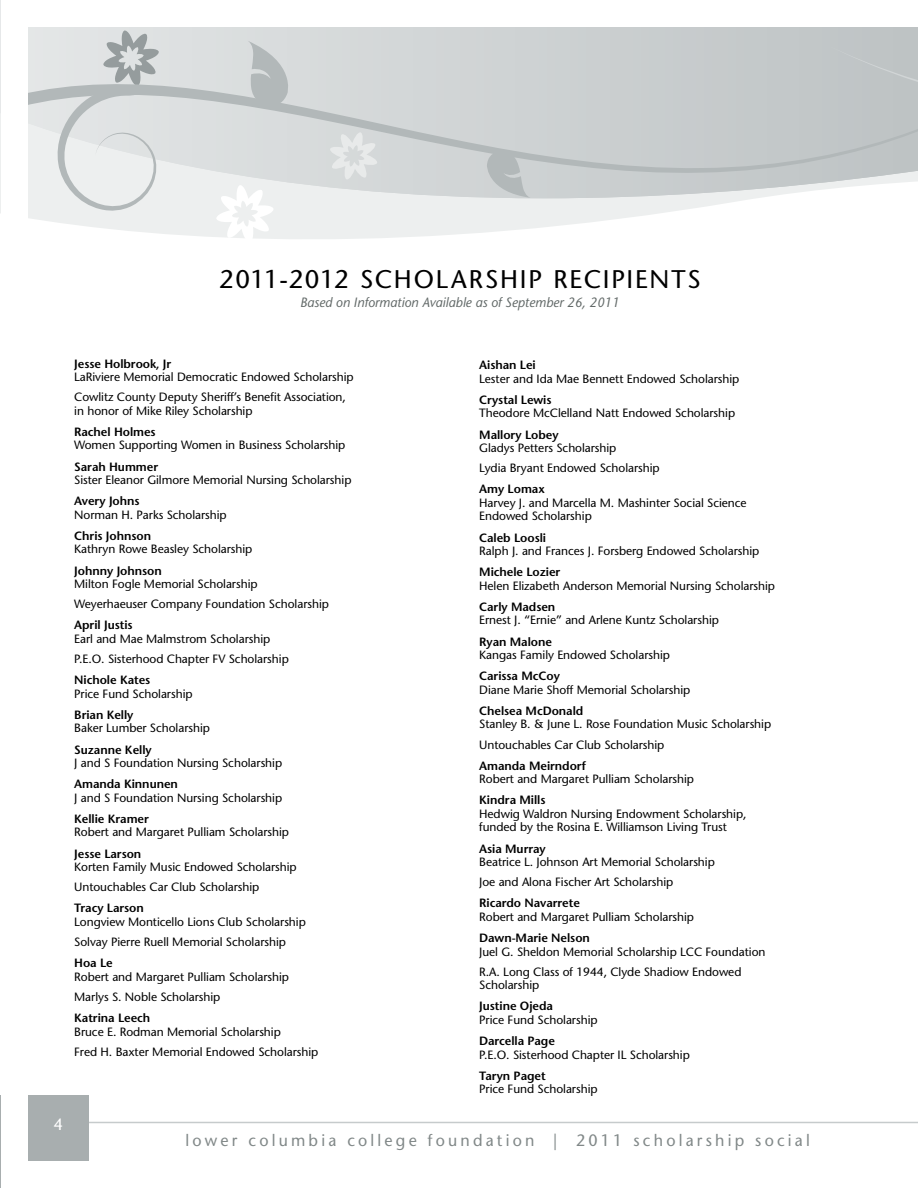
<style>
.page{position:relative;width:918px;height:1188px;background:#fff}
.page>*{position:absolute;margin:0;border:0;box-sizing:border-box;transform-origin:0 0}
.t1{font:25.5px "Stone Sans LT";letter-spacing:.04em;color:#000}
.t2{font:16.5px "Stone Sans LT";letter-spacing:.2em;color:#818888}
.t3{font:16.5px "Stone Sans LT";color:#fff}
.t4{font:italic 13.5px "Stone Sans LT";color:#626968}
.t5{font:12px/20.2px "Stone Sans LT";letter-spacing:-.005em;color:#000}
.t6{font:600 12px "Stone Sans LT";letter-spacing:-.005em;color:#000}
</style>
<div class="page">
<svg style="left:0;top:198px;width:755px;height:41px;fill:#edefef"></svg>
<svg style="left:0;top:0;width:828px;height:198px;background:#d9dddd"></svg>
<svg style="left:215px;top:184px;width:59px;height:55px"></svg>
<svg style="left:329px;top:175px;width:49px;height:6px"></svg>
<svg style="left:55px;top:175px;width:105px;height:37px;background:#e4e7e7"></svg>
<svg style="left:487px;top:175px;width:44px;height:23px"></svg>
<svg style="left:28px;top:27px;width:890px;height:148px;background:#cfd3d3"></svg>
<svg style="left:828px;top:34px;width:90px;height:155px;background:#c3c7c9"></svg>
<hr style="left:56px;top:1122px;width:862px;height:1px;background:#c6cbcc">
<div style="left:0;top:1096px;width:89px;height:92px;background:#a8aeaf"></div>
<div style="left:2px;top:0;width:916px;height:27px;background:#fff"></div>
<div style="left:2px;top:1161px;width:916px;height:27px;background:#fff"></div>
<div style="left:2px;top:0;width:26px;height:1188px;background:#fff"></div>
<h1 class="t1" style="left:219px;top:264px;width:174px">2011-2012 Scholarship</h1>
<h1 class="t1" style="left:553px;top:264px;width:32px">Recipients</h1>
<p class="t4" style="left:300px;top:295px;width:321px">Based on Information Available as of September 26, 2011</p>
<h2 class="t3" style="left:54px;top:1115px;width:11px">4</h2>
<p class="t6" style="left:74px;top:356px;width:99px">Jesse Holbrook, Jr</p>
<p class="t5" style="left:74px;top:367px;width:281px">LaRiviere Memorial Democratic Endowed Scholarship<br>Cowlitz County Deputy Sheriff’s Benefit Association,</p>
<p class="t5" style="left:74px;top:401px;width:180px">in honor of Mike Riley Scholarship</p>
<p class="t6" style="left:74px;top:425px;width:83px">Rachel Holmes</p>
<p class="t5" style="left:74px;top:435px;width:273px">Women Supporting Women in Business Scholarship</p>
<p class="t6" style="left:74px;top:459px;width:85px">Sarah Hummer</p>
<p class="t5" style="left:74px;top:470px;width:279px">Sister Eleanor Gilmore Memorial Nursing Scholarship</p>
<p class="t6" style="left:74px;top:494px;width:67px">Avery Johns</p>
<p class="t5" style="left:74px;top:504px;width:154px">Norman H. Parks Scholarship</p>
<p class="t6" style="left:74px;top:528px;width:78px">Chris Johnson</p>
<p class="t5" style="left:74px;top:539px;width:180px">Kathryn Rowe Beasley Scholarship</p>
<p class="t6" style="left:74px;top:563px;width:89px">Johnny Johnson</p>
<p class="t5" style="left:74px;top:574px;width:256px">Milton Fogle Memorial Scholarship<br>Weyerhaeuser Company Foundation Scholarship</p>
<p class="t6" style="left:74px;top:618px;width:60px">April Justis</p>
<p class="t5" style="left:74px;top:629px;width:216px">Earl and Mae Malmstrom Scholarship<br>P.E.O. Sisterhood Chapter FV Scholarship</p>
<p class="t6" style="left:74px;top:673px;width:78px">Nichole Kates</p>
<p class="t5" style="left:74px;top:684px;width:120px">Price Fund Scholarship</p>
<p class="t6" style="left:74px;top:708px;width:61px">Brian Kelly</p>
<p class="t5" style="left:74px;top:718px;width:137px">Baker Lumber Scholarship</p>
<p class="t6" style="left:74px;top:742px;width:79px">Suzanne Kelly</p>
<p class="t5" style="left:74px;top:753px;width:209px">J and S Foundation Nursing Scholarship</p>
<p class="t6" style="left:74px;top:777px;width:105px">Amanda Kinnunen</p>
<p class="t5" style="left:74px;top:787px;width:209px">J and S Foundation Nursing Scholarship</p>
<p class="t6" style="left:74px;top:811px;width:76px">Kellie Kramer</p>
<p class="t5" style="left:74px;top:822px;width:216px">Robert and Margaret Pulliam Scholarship</p>
<p class="t6" style="left:74px;top:846px;width:69px">Jesse Larson</p>
<p class="t5" style="left:74px;top:857px;width:224px">Korten Family Music Endowed Scholarship<br>Untouchables Car Club Scholarship</p>
<p class="t6" style="left:74px;top:901px;width:71px">Tracy Larson</p>
<p class="t5" style="left:74px;top:912px;width:233px">Longview Monticello Lions Club Scholarship<br>Solvay Pierre Ruell Memorial Scholarship</p>
<p class="t6" style="left:74px;top:956px;width:40px">Hoa Le</p>
<p class="t5" style="left:74px;top:967px;width:216px">Robert and Margaret Pulliam Scholarship<br>Marlys S. Noble Scholarship</p>
<p class="t6" style="left:74px;top:1011px;width:78px">Katrina Leech</p>
<p class="t5" style="left:74px;top:1021px;width:246px">Bruce E. Rodman Memorial Scholarship<br>Fred H. Baxter Memorial Endowed Scholarship</p>
<p class="t6" style="left:479px;top:358px;width:58px">Aishan Lei</p>
<p class="t5" style="left:479px;top:369px;width:262px">Lester and Ida Mae Bennett Endowed Scholarship</p>
<p class="t6" style="left:479px;top:393px;width:74px">Crystal Lewis</p>
<p class="t5" style="left:479px;top:403px;width:257px">Theodore McClelland Natt Endowed Scholarship</p>
<p class="t6" style="left:479px;top:427px;width:81px">Mallory Lobey</p>
<p class="t5" style="left:479px;top:438px;width:182px">Gladys Petters Scholarship<br>Lydia Bryant Endowed Scholarship</p>
<p class="t6" style="left:479px;top:482px;width:67px">Amy Lomax</p>
<p class="t5" style="left:479px;top:496px;width:269px;line-height:13.5px">Harvey J. and Marcella M. Mashinter Social Science<br>Endowed Scholarship</p>
<p class="t6" style="left:479px;top:530px;width:68px">Caleb Loosli</p>
<p class="t5" style="left:479px;top:541px;width:282px">Ralph J. and Frances J. Forsberg Endowed Scholarship</p>
<p class="t6" style="left:479px;top:565px;width:83px">Michele Lozier</p>
<p class="t5" style="left:479px;top:576px;width:297px">Helen Elizabeth Anderson Memorial Nursing Scholarship</p>
<p class="t6" style="left:479px;top:600px;width:78px">Carly Madsen</p>
<p class="t5" style="left:479px;top:610px;width:241px">Ernest J. “Ernie” and Arlene Kuntz Scholarship</p>
<p class="t6" style="left:479px;top:634px;width:74px">Ryan Malone</p>
<p class="t5" style="left:479px;top:645px;width:192px">Kangas Family Endowed Scholarship</p>
<p class="t6" style="left:479px;top:669px;width:82px">Carissa McCoy</p>
<p class="t5" style="left:479px;top:679px;width:213px">Diane Marie Shoff Memorial Scholarship</p>
<p class="t6" style="left:479px;top:703px;width:106px">Chelsea McDonald</p>
<p class="t5" style="left:479px;top:714px;width:293px">Stanley B. &amp; June L. Rose Foundation Music Scholarship<br>Untouchables Car Club Scholarship</p>
<p class="t6" style="left:479px;top:758px;width:108px">Amanda Meirndorf</p>
<p class="t5" style="left:479px;top:769px;width:216px">Robert and Margaret Pulliam Scholarship</p>
<p class="t6" style="left:479px;top:793px;width:68px">Kindra Mills</p>
<p class="t5" style="left:479px;top:807px;width:269px;line-height:13.5px">Hedwig Waldron Nursing Endowment Scholarship, funded by the Rosina E. Williamson Living Trust</p>
<p class="t6" style="left:479px;top:841px;width:68px">Asia Murray</p>
<p class="t5" style="left:479px;top:852px;width:237px">Beatrice L. Johnson Art Memorial Scholarship<br>Joe and Alona Fischer Art Scholarship</p>
<p class="t6" style="left:479px;top:896px;width:102px">Ricardo Navarrete</p>
<p class="t5" style="left:479px;top:907px;width:216px">Robert and Margaret Pulliam Scholarship</p>
<p class="t6" style="left:479px;top:931px;width:112px">Dawn-Marie Nelson</p>
<p class="t5" style="left:479px;top:941px;width:288px">Juel G. Sheldon Memorial Scholarship LCC Foundation<br>R.A. Long Class of 1944, Clyde Shadiow Endowed</p>
<p class="t5" style="left:479px;top:975px;width:62px">Scholarship</p>
<p class="t6" style="left:479px;top:999px;width:75px">Justine Ojeda</p>
<p class="t5" style="left:479px;top:1010px;width:120px">Price Fund Scholarship</p>
<p class="t6" style="left:479px;top:1034px;width:77px">Darcella Page</p>
<p class="t5" style="left:479px;top:1044px;width:212px">P.E.O. Sisterhood Chapter IL Scholarship</p>
<p class="t6" style="left:479px;top:1068px;width:68px">Taryn Paget</p>
<p class="t5" style="left:479px;top:1079px;width:120px">Price Fund Scholarship</p>
<h2 class="t2" style="left:186px;top:1131px;width:626px">lower columbia college foundation | 2011 scholarship social</h2>
</div>
